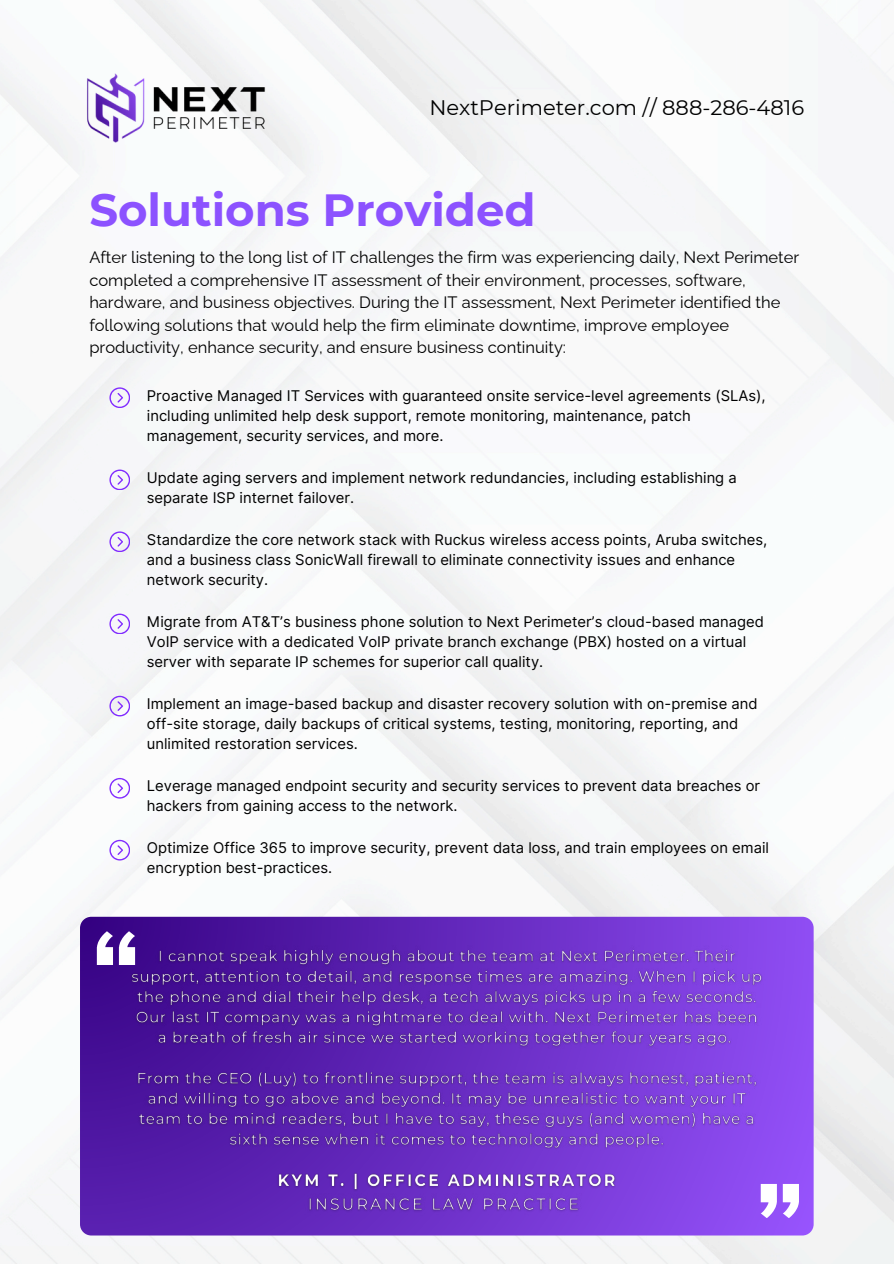
<style>
.page{position:relative;width:894px;height:1264px;background:#fff}
.page>*{position:absolute;margin:0;border:0;box-sizing:border-box;transform-origin:0 0}
.t1{font:700 45px "Montserrat";color:#8c52ff}
.t2{font:21px "Montserrat";color:#000}
.t3{font:16.5px/22.5px "Raleway";color:#000}
.t4{font:14.85px/20.2px "Inter";color:#000}
</style>
<div class="page">
<img style="left:0;top:0;width:893px;height:1263px">
<img style="left:81px;top:72px;width:189px;height:73px">
<svg style="left:109px;top:387px;width:21px;height:20px"></svg>
<svg style="left:109px;top:469px;width:21px;height:21px"></svg>
<svg style="left:109px;top:531px;width:21px;height:20px"></svg>
<svg style="left:109px;top:613px;width:21px;height:21px"></svg>
<svg style="left:109px;top:695px;width:21px;height:21px"></svg>
<svg style="left:109px;top:778px;width:21px;height:20px"></svg>
<svg style="left:109px;top:839px;width:21px;height:21px"></svg>
<svg style="left:80px;top:916px;width:733px;height:319px;background:#6c30c6"></svg>
<svg style="left:119px;top:931px;width:16px;height:34px"></svg>
<svg style="left:97px;top:931px;width:16px;height:34px"></svg>
<svg style="left:760px;top:1183px;width:16px;height:34px"></svg>
<svg style="left:782px;top:1183px;width:16px;height:34px"></svg>
<img style="left:127px;top:945px;width:640px;height:208px">
<img style="left:275px;top:1169px;width:345px;height:25px">
<img style="left:305px;top:1193px;width:283px;height:22px">
<h2 class="t2" style="left:429px;top:93px;width:376px">NextPerimeter.com // 888-286-4816</h2>
<h1 class="t1" style="left:89px;top:178px;width:447px">Solutions Provided</h1>
<p class="t3" style="left:89px;top:244px;width:711px">After listening to the long list of IT challenges the firm was experiencing daily, Next Perimeter completed a comprehensive IT assessment of their environment, processes, software, hardware, and business objectives. During the IT assessment, Next Perimeter identified the following solutions that would help the firm eliminate downtime, improve employee productivity, enhance security, and ensure business continuity:</p>
<p class="t4" style="left:147px;top:385px;width:620px">Proactive Managed IT Services with guaranteed onsite service-level agreements (SLAs), including unlimited help desk support, remote monitoring, maintenance, patch management, security services, and more.</p>
<p class="t4" style="left:147px;top:467px;width:591px">Update aging servers and implement network redundancies, including establishing a separate ISP internet failover.</p>
<p class="t4" style="left:147px;top:529px;width:621px">Standardize the core network stack with Ruckus wireless access points, Aruba switches, and a business class SonicWall firewall to eliminate connectivity issues and enhance network security.</p>
<p class="t4" style="left:147px;top:611px;width:618px">Migrate from AT&amp;T’s business phone solution to Next Perimeter’s cloud-based managed<br>VoIP service with a dedicated VoIP private branch exchange (PBX) hosted on a virtual server with separate IP schemes for superior call quality.</p>
<p class="t4" style="left:147px;top:693px;width:612px">Implement an image-based backup and disaster recovery solution with on-premise and off-site storage, daily backups of critical systems, testing, monitoring, reporting, and unlimited restoration services.</p>
<p class="t4" style="left:147px;top:775px;width:614px">Leverage managed endpoint security and security services to prevent data breaches or hackers from gaining access to the network.</p>
<p class="t4" style="left:147px;top:837px;width:623px">Optimize Office 365 to improve security, prevent data loss, and train employees on email encryption best-practices.</p>
</div>
